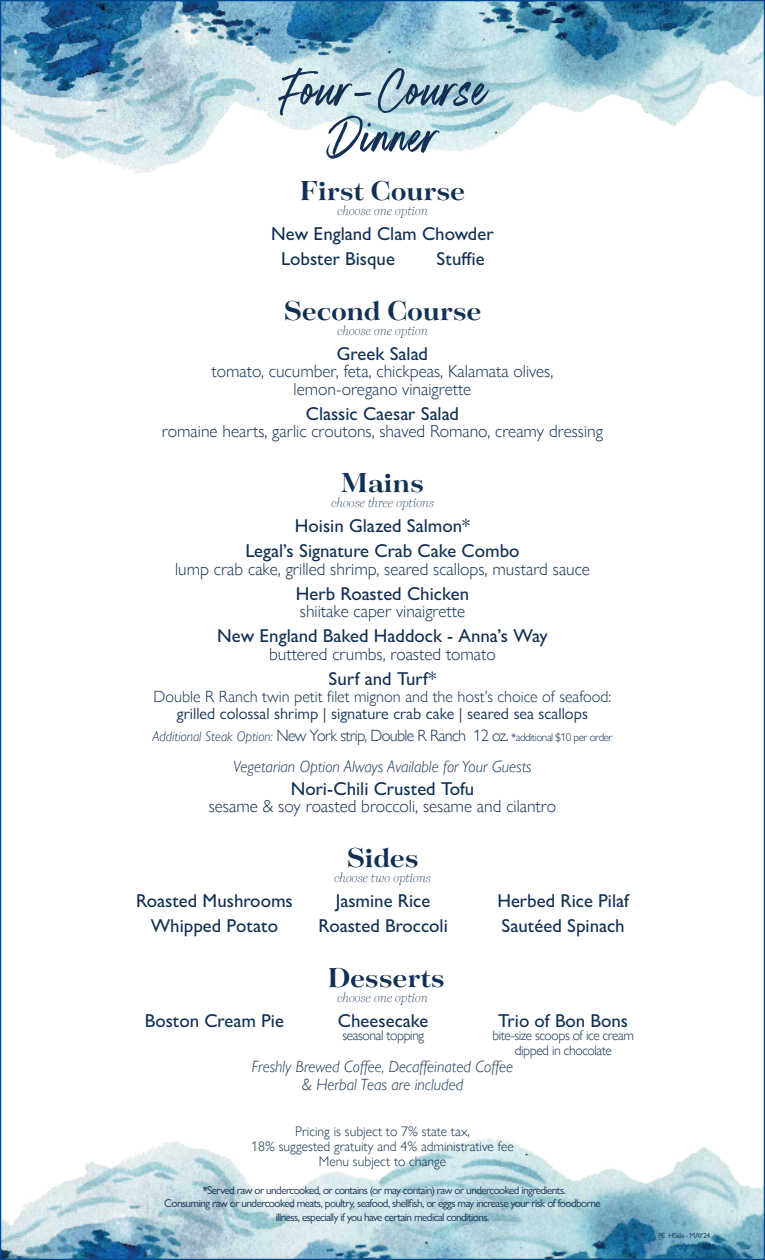
<style>
.page{position:relative;width:765px;height:1260px;background:#fff}
.page>*{position:absolute;margin:0;border:0;box-sizing:border-box;transform-origin:0 0}
.Red_Category_Header{font:60px "Boston Skyline Clean";letter-spacing:.02em;color:#123053}
.Menu_Item{font:700 30px "Tenez";color:#123053}
.Course_Heading{font:700 30px "Tenez";color:#123053}
.Menu_Item-2{font:500 18.75px "Gill Sans Nova";color:#123053}
.Menu_Description{font:500 18.75px "Gill Sans Nova";color:#123053}
.Menu_Item-3{font:300 17.5px "Gill Sans Nova";color:#123053}
.Menu_Description-2{font:300 17.5px "Gill Sans Nova";color:#123053}
.Menu_Description-3{font:italic 300 16.25px "Gill Sans Nova";color:#123053}
.Menu_Description-4{font:300 16.25px "Gill Sans Nova";letter-spacing:-.04em;color:#123053}
.Menu_Description-5{font:300 16.25px "Gill Sans Nova";color:#123053}
.Menu_Description-6{font:16.25px "Gill Sans Nova";color:#123053}
.t1{font:italic 300 15px "Tenez";letter-spacing:-.01em;color:#123053}
.Menu_Item-4{font:300 13.75px "Gill Sans Nova";letter-spacing:-.005em;color:#123053}
.Menu_Item-5{font:300 13.75px "Gill Sans Nova";letter-spacing:-.03em;color:#123053}
.t2{font:11.25px/13.5px "Gill Sans Nova";letter-spacing:-.05em;color:#123053;text-align:center}
.t3{font:7.5px "Gill Sans Nova";letter-spacing:-.05em;color:#123053}
.s1{font-style:italic;font-size:13.75px}
.s2{font-size:17.5px}
.s3{font-size:11.25px}
</style>
<div class="page">
<img style="left:2px;top:1138px;width:761px;height:120px">
<img style="left:2px;top:2px;width:761px;height:172px">
<p class="Red_Category_Header" style="left:277px;top:53px;width:212px">Four-Course</p>
<p class="Red_Category_Header" style="left:327px;top:99px;width:113px">Dinner</p>
<p class="Course_Heading" style="left:300px;top:170px;width:167px">First Course</p>
<p class="t1" style="left:337px;top:201px;width:92px">choose one option</p>
<p class="Menu_Item-2" style="left:271px;top:222px;width:224px">New England Clam Chowder</p>
<p class="Menu_Item-2" style="left:281px;top:247px;width:115px">Lobster Bisque</p>
<p class="Menu_Item-2" style="left:437px;top:247px;width:50px">Stuffie</p>
<p class="Menu_Item" style="left:283px;top:290px;width:200px">Second Course</p>
<p class="t1" style="left:337px;top:321px;width:92px">choose one option</p>
<p class="Menu_Item-2" style="left:337px;top:342px;width:93px">Greek Salad</p>
<p class="Menu_Item-3" style="left:212px;top:362px;width:343px">tomato, cucumber, feta, chickpeas, Kalamata olives,</p>
<p class="Menu_Item-3" style="left:294px;top:379px;width:179px">lemon-oregano vinaigrette</p>
<p class="Menu_Item-2" style="left:306px;top:402px;width:155px">Classic Caesar Salad</p>
<p class="Menu_Item-3" style="left:162px;top:422px;width:443px">romaine hearts, garlic croutons, shaved Romano, creamy dressing</p>
<p class="Course_Heading" style="left:341px;top:462px;width:85px">Mains</p>
<p class="t1" style="left:331px;top:493px;width:104px">choose three options</p>
<p class="Menu_Item-2" style="left:295px;top:514px;width:177px">Hoisin Glazed Salmon*</p>
<p class="Menu_Item-2" style="left:245px;top:539px;width:276px">Legal’s Signature Crab Cake Combo</p>
<p class="Menu_Description-2" style="left:175px;top:559px;width:416px">lump crab cake, grilled shrimp, seared scallops, mustard sauce</p>
<p class="Menu_Description" style="left:296px;top:582px;width:175px">Herb Roasted Chicken</p>
<p class="Menu_Description-2" style="left:300px;top:602px;width:167px">shiitake caper vinaigrette</p>
<p class="Menu_Item-2" style="left:217px;top:624px;width:332px">New England Baked Haddock - Anna’s Way</p>
<p class="Menu_Description-2" style="left:269px;top:644px;width:228px">buttered crumbs, roasted tomato</p>
<p class="Menu_Item-2" style="left:329px;top:667px;width:109px">Surf and Turf*</p>
<p class="Menu_Description-5" style="left:154px;top:688px;width:459px">Double R Ranch twin petit filet mignon and the host’s choice of seafood:</p>
<p class="Menu_Description-6" style="left:177px;top:703px;width:413px">grilled colossal shrimp | signature crab cake | seared sea scallops</p>
<p class="Menu_Description-4" style="left:152px;top:726px;width:462px"><span class="s1">Additional Steak Option:</span> New York strip, Double R Ranch 12 oz<span class="s2">.</span> <span class="s3">*additional $10 per order</span></p>
<p class="Menu_Description-3" style="left:233px;top:758px;width:300px">Vegetarian Option Always Available for Your Guests</p>
<p class="Menu_Item-2" style="left:291px;top:777px;width:185px">Nori-Chili Crusted Tofu</p>
<p class="Menu_Item-3" style="left:209px;top:797px;width:349px">sesame &amp; soy roasted broccoli, sesame and cilantro</p>
<p class="Menu_Item" style="left:346px;top:837px;width:74px">Sides</p>
<p class="t1" style="left:334px;top:868px;width:98px">choose two options</p>
<p class="Menu_Item-2" style="left:136px;top:889px;width:158px">Roasted Mushrooms</p>
<p class="Menu_Item-2" style="left:336px;top:889px;width:96px">Jasmine Rice</p>
<p class="Menu_Item-2" style="left:497px;top:889px;width:133px">Herbed Rice Pilaf</p>
<p class="Menu_Item-2" style="left:151px;top:914px;width:129px">Whipped Potato</p>
<p class="Menu_Item-2" style="left:319px;top:914px;width:131px">Roasted Broccoli</p>
<p class="Menu_Item-2" style="left:502px;top:914px;width:125px">Sautéed Spinach</p>
<p class="Menu_Item" style="left:328px;top:957px;width:118px">Desserts</p>
<p class="t1" style="left:337px;top:988px;width:92px">choose one option</p>
<p class="Menu_Item-2" style="left:145px;top:1009px;width:141px">Boston Cream Pie</p>
<p class="Menu_Item-2" style="left:338px;top:1009px;width:92px">Cheesecake</p>
<p class="Menu_Item-2" style="left:498px;top:1009px;width:131px">Trio of Bon Bons</p>
<p class="Menu_Item-5" style="left:342px;top:1027px;width:83px">seasonal topping</p>
<p class="Menu_Item-5" style="left:492px;top:1027px;width:143px">bite-size scoops of ice cream</p>
<p class="Menu_Item-5" style="left:515px;top:1042px;width:98px">dipped in chocolate</p>
<p class="Menu_Description-3" style="left:252px;top:1058px;width:263px">Freshly Brewed Coffee, Decaffeinated Coffee</p>
<p class="Menu_Description-3" style="left:302px;top:1075px;width:163px">&amp; Herbal Teas are included</p>
<p class="Menu_Item-4" style="left:295px;top:1124px;width:176px">Pricing is subject to 7% state tax,</p>
<p class="Menu_Item-4" style="left:251px;top:1139px;width:264px">18% suggested gratuity and 4% administrative fee</p>
<p class="Menu_Item-4" style="left:319px;top:1154px;width:129px">Menu subject to change</p>
<p class="t2" style="left:164px;top:1183px;width:438px">*Served raw or undercooked, or contains (or may contain) raw or undercooked ingredients.<br>Consuming raw or undercooked meats, poultry, seafood, shellfish, or eggs may increase your risk of foodborne illness, especially if you have certain medical conditions.</p>
<p class="t3" style="left:658px;top:1231px;width:54px">PE HSide - MAY24</p>
</div>
